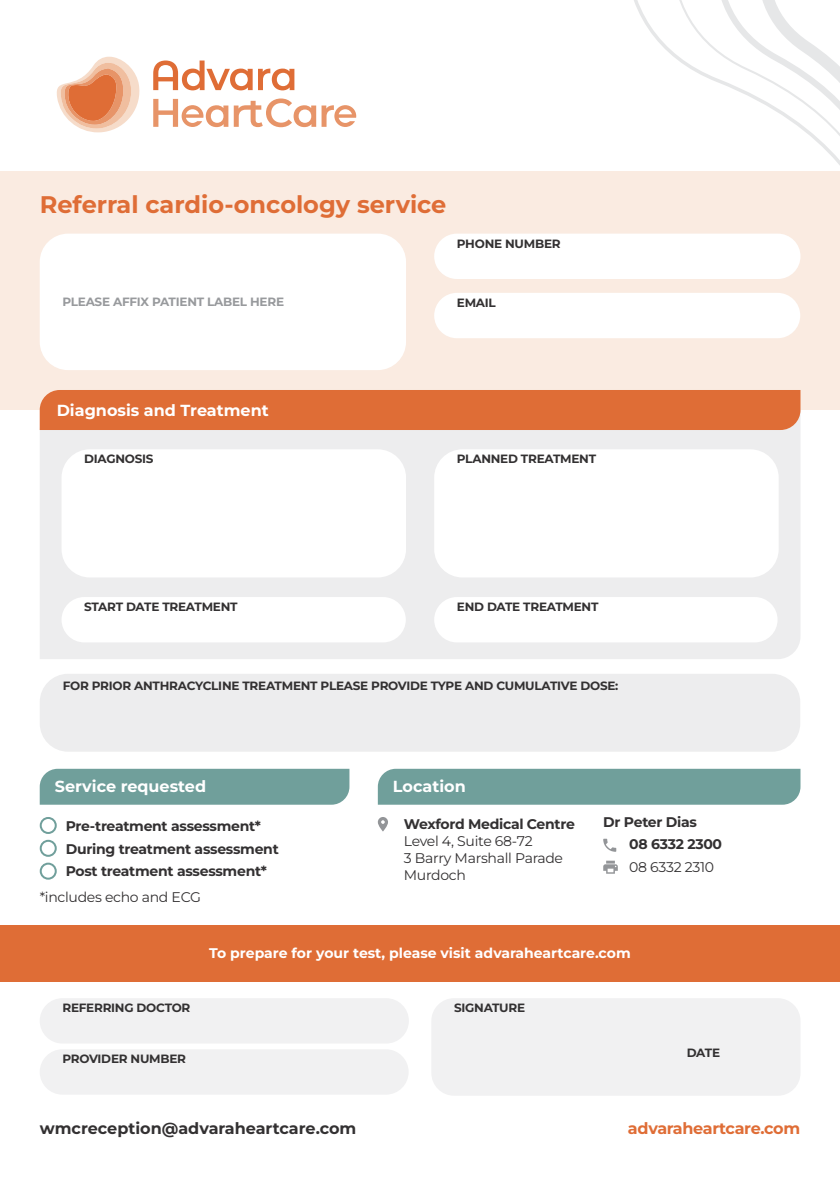
<style>
.page{position:relative;width:840px;height:1191px;background:#fff}
.page>*{position:absolute;margin:0;border:0;box-sizing:border-box;transform-origin:0 0}
.t1{font:700 24px "Montserrat";color:#df6d36}
.t2{font:700 16px "Montserrat";color:#fff}
.t3{font:700 16px "Montserrat";color:#333132}
.t4{font:700 16px "Montserrat";letter-spacing:-.02em;color:#df6d36}
.t5{font:700 14px/22.8px "Montserrat";letter-spacing:-.02em;color:#333132}
.t6{font:14px/16.8px "Montserrat";letter-spacing:-.02em;color:#333132}
.t7{font:700 14px "Montserrat";color:#fff}
.t8{font:700 12px "Montserrat";letter-spacing:-.02em;color:#333132}
.t9{font:700 12px "Montserrat";letter-spacing:-.02em;color:#989a9d}
</style>
<div class="page">
<div style="left:0;top:171px;width:839px;height:239px;background:#faebe1"></div>
<div style="left:0;top:924px;width:839px;height:57px;background:#df6d36"></div>
<div style="left:40px;top:998px;width:368px;height:45px;background:#f1f1f2;border-radius:23px"></div>
<div style="left:40px;top:1049px;width:368px;height:45px;background:#f1f1f2;border-radius:23px"></div>
<div style="left:431px;top:998px;width:369px;height:97px;background:#f1f1f2;border-radius:23px"></div>
<div style="left:40px;top:430px;width:760px;height:229px;background:#ededee"></div>
<div style="left:40px;top:390px;width:760px;height:40px;background:#df6d36"></div>
<div style="left:434px;top:293px;width:365px;height:45px;background:#fff;border-radius:23px"></div>
<div style="left:434px;top:234px;width:366px;height:45px;background:#fff;border-radius:23px"></div>
<div style="left:40px;top:234px;width:366px;height:136px;background:#fff;border-radius:28px"></div>
<div style="left:40px;top:769px;width:309px;height:35px;background:#709f9b"></div>
<div style="left:377px;top:769px;width:423px;height:35px;background:#709f9b"></div>
<div style="left:40px;top:817px;width:17px;height:17px;border:2px solid #709f9b;border-radius:50%"></div>
<div style="left:40px;top:839px;width:17px;height:18px;border:2px solid #709f9b;border-radius:50%"></div>
<div style="left:40px;top:862px;width:17px;height:17px;border:2px solid #709f9b;border-radius:50%"></div>
<svg style="left:377px;top:817px;width:11px;height:14px"></svg>
<svg style="left:603px;top:838px;width:13px;height:13px"></svg>
<svg style="left:603px;top:860px;width:14px;height:13px"></svg>
<div style="left:61px;top:597px;width:344px;height:45px;background:#fff;border-radius:23px"></div>
<div style="left:40px;top:674px;width:759px;height:77px;background:#ededee;border-radius:28px"></div>
<div style="left:61px;top:449px;width:345px;height:128px;background:#fff;border-radius:28px"></div>
<div style="left:434px;top:449px;width:344px;height:128px;background:#fff;border-radius:28px"></div>
<div style="left:434px;top:597px;width:343px;height:45px;background:#fff;border-radius:23px"></div>
<svg style="left:634px;top:0;width:205px;height:164px"></svg>
<svg style="left:153px;top:60px;width:99px;height:30px"></svg>
<svg style="left:258px;top:69px;width:36px;height:21px"></svg>
<svg style="left:57px;top:57px;width:83px;height:75px"></svg>
<svg style="left:234px;top:98px;width:122px;height:29px"></svg>
<svg style="left:153px;top:99px;width:75px;height:28px"></svg>
<h1 class="t1" style="left:40px;top:188px;width:408px">Referral cardio-oncology service</h1>
<p class="t8" style="left:456px;top:235px;width:105px">PHONE NUMBER</p>
<p class="t9" style="left:62px;top:294px;width:223px">PLEASE AFFIX PATIENT LABEL HERE</p>
<p class="t8" style="left:456px;top:295px;width:40px">EMAIL</p>
<h2 class="t2" style="left:57px;top:399px;width:213px">Diagnosis and Treatment</h2>
<p class="t8" style="left:84px;top:451px;width:71px">DIAGNOSIS</p>
<p class="t8" style="left:456px;top:451px;width:141px">PLANNED TREATMENT</p>
<p class="t8" style="left:84px;top:599px;width:155px">START DATE TREATMENT</p>
<p class="t8" style="left:456px;top:599px;width:143px">END DATE TREATMENT</p>
<p class="t8" style="left:63px;top:677px;width:556px">FOR PRIOR ANTHRACYCLINE TREATMENT PLEASE PROVIDE TYPE AND CUMULATIVE DOSE:</p>
<h2 class="t2" style="left:55px;top:776px;width:153px">Service requested</h2>
<h2 class="t2" style="left:392px;top:776px;width:74px">Location</h2>
<p class="t5" style="left:66px;top:814px;width:214px">Pre-treatment assessment*<br>During treatment assessment<br>Post treatment assessment*</p>
<p class="t6" style="left:40px;top:888px;width:163px">*includes echo and ECG</p>
<p class="t5" style="left:403px;top:812px;width:172px">Wexford Medical Centre</p>
<p class="t6" style="left:403px;top:832px;width:161px">Level 4, Suite 68-72<br>3 Barry Marshall Parade<br>Murdoch</p>
<p class="t5" style="left:629px;top:810px;width:94px;text-indent:-26px">Dr Peter Dias<br>08 6332 2300</p>
<p class="t6" style="left:629px;top:858px;width:86px">08 6332 2310</p>
<p class="t8" style="left:62px;top:1000px;width:129px">REFERRING DOCTOR</p>
<p class="t8" style="left:62px;top:1051px;width:125px">PROVIDER NUMBER</p>
<p class="t7" style="left:209px;top:943px;width:422px">To prepare for your test, please visit advaraheartcare.com</p>
<p class="t8" style="left:454px;top:1000px;width:72px">SIGNATURE</p>
<p class="t8" style="left:686px;top:1044px;width:35px">DATE</p>
<h2 class="t3" style="left:40px;top:1118px;width:318px">wmcreception@advaraheartcare.com</h2>
<h2 class="t4" style="left:627px;top:1118px;width:174px">advaraheartcare.com</h2>
</div>
